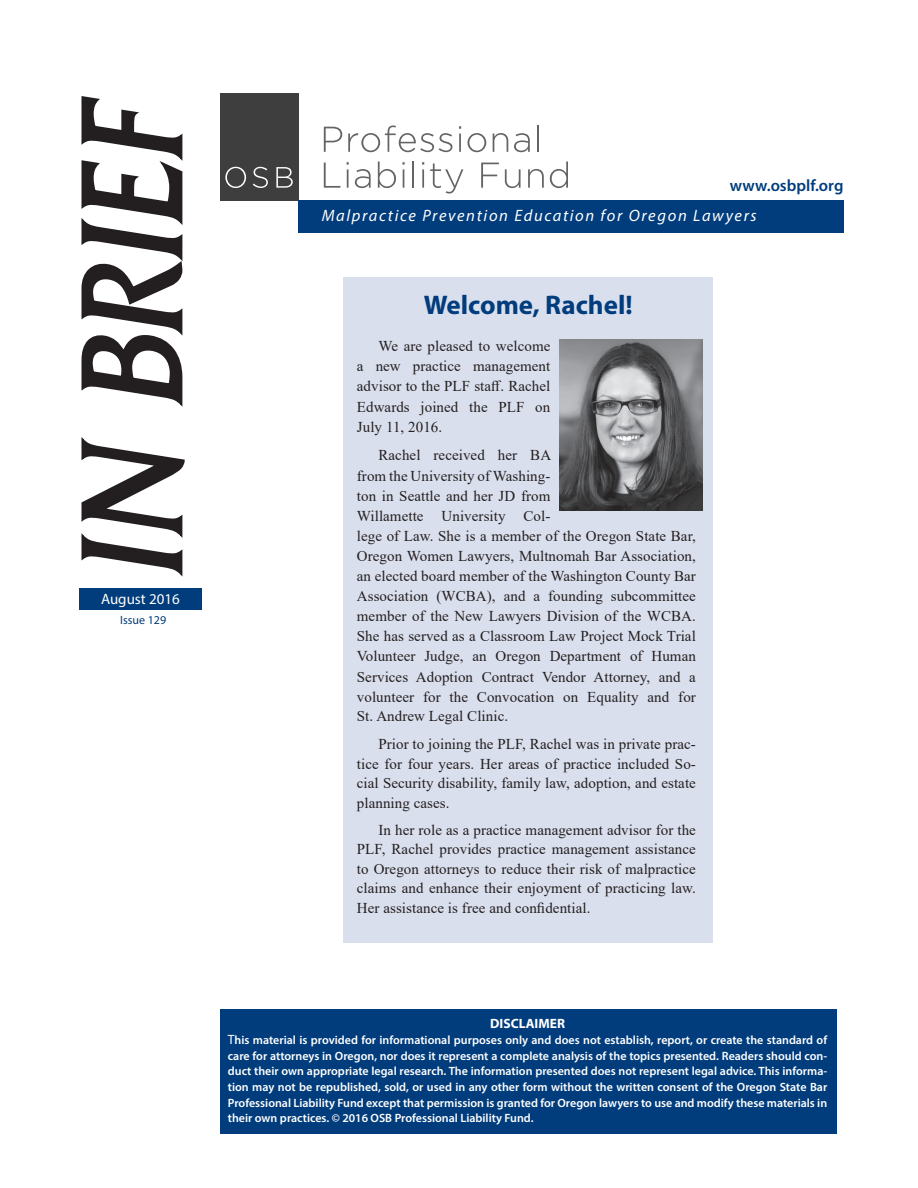
<style>
.page{position:relative;width:918px;height:1188px;background:#fff}
.page>*{position:absolute;margin:0;border:0;box-sizing:border-box;transform-origin:0 0}
.Story_Head{font:700 27px "Myriad Pro";color:#013d7d}
.t1{font:italic 16.5px "Myriad Pro";letter-spacing:.1em;color:#fff}
.t2{font:600 16.5px "Myriad Pro";color:#013d7d}
.Body_Text{font:15px/20.1px "Times New Roman";letter-spacing:.005em;color:#231f20;text-align:justify}
.t3{font:15px "Myriad Pro";color:#fff}
.t4{font:700 13.5px "Myriad Pro";color:#fff}
.t5{font:600 12px/15.6px "Myriad Pro";color:#fff;text-align:justify}
.TOC_Issue_No{font:12px "Myriad Pro";color:#013d7d}
.s1{font-weight:400;font-size:13.5px}
</style>
<div class="page">
<div style="left:220px;top:93px;width:78px;height:108px;background:#3e3e3f"></div>
<svg style="left:324px;top:127px;width:18px;height:25px"></svg>
<svg style="left:348px;top:125px;width:104px;height:27px"></svg>
<svg style="left:459px;top:126px;width:2px;height:26px"></svg>
<svg style="left:468px;top:133px;width:18px;height:19px"></svg>
<svg style="left:493px;top:133px;width:15px;height:19px"></svg>
<svg style="left:514px;top:133px;width:16px;height:19px"></svg>
<hr style="left:537px;top:126px;width:2px;height:26px;background:#3e3e3f">
<svg style="left:324px;top:163px;width:16px;height:25px"></svg>
<svg style="left:347px;top:162px;width:2px;height:26px"></svg>
<svg style="left:355px;top:169px;width:16px;height:19px"></svg>
<svg style="left:378px;top:161px;width:18px;height:27px"></svg>
<svg style="left:402px;top:162px;width:3px;height:26px"></svg>
<hr style="left:412px;top:161px;width:2px;height:27px;background:#3e3e3f">
<svg style="left:422px;top:162px;width:2px;height:26px"></svg>
<svg style="left:430px;top:164px;width:33px;height:30px"></svg>
<svg style="left:481px;top:163px;width:18px;height:25px"></svg>
<svg style="left:505px;top:169px;width:16px;height:19px"></svg>
<svg style="left:528px;top:169px;width:16px;height:19px"></svg>
<svg style="left:550px;top:161px;width:18px;height:27px"></svg>
<svg style="left:225px;top:167px;width:21px;height:21px"></svg>
<svg style="left:253px;top:167px;width:15px;height:21px"></svg>
<svg style="left:276px;top:167px;width:17px;height:21px"></svg>
<div style="left:298px;top:201px;width:545px;height:32px;background:#013d7d"></div>
<div style="left:79px;top:589px;width:123px;height:21px;background:#013d7d"></div>
<svg style="left:82px;top:96px;width:103px;height:481px"></svg>
<div style="left:221px;top:1010px;width:616px;height:124px;background:#013d7d"></div>
<div style="left:344px;top:278px;width:369px;height:665px;background:#dadfed"></div>
<img style="left:560px;top:340px;width:142px;height:171px">
<p class="t3" style="left:101px;top:590px;width:80px">August 2016</p>
<p class="TOC_Issue_No" style="left:120px;top:613px;width:48px">Issue 129</p>
<p class="t2" style="left:730px;top:174px;width:115px">www.osbplf.org</p>
<p class="t1" style="left:322px;top:205px;width:437px">Malpractice Prevention Education for Oregon Lawyers</p>
<p class="Story_Head" style="left:424px;top:287px;width:210px">Welcome, Rachel!</p>
<p class="Body_Text" style="left:357px;top:336px;width:195px;text-indent:22px">We are pleased to welcome a new practice management advisor to the PLF staff. Rachel Edwards joined the PLF on July 11, 2016.</p>
<p class="Body_Text" style="left:357px;top:445px;width:341px;text-align:left;text-indent:22px">Rachel received her BA<br>from the University of Washing-<br>ton in Seattle and her JD from<br>Willamette University Col-<br>lege of Law. She is a member of the Oregon State Bar, Oregon Women Lawyers, Multnomah Bar Association, an elected board member of the Washington County Bar Association (WCBA), and a founding subcommittee member of the New Lawyers Division of the WCBA.<br>She has served as a Classroom Law Project Mock Trial Volunteer Judge, an Oregon Department of Human Services Adoption Contract Vendor Attorney, and a volunteer for the Convocation on Equality and for St. Andrew Legal Clinic.</p>
<p class="Body_Text" style="left:357px;top:734px;width:341px;line-height:19.5px;text-indent:22px">Prior to joining the PLF, Rachel was in private prac&shy;tice for four years. Her areas of practice included So&shy;cial Security disability, family law, adoption, and estate planning cases.</p>
<p class="Body_Text" style="left:357px;top:820px;width:341px;line-height:19.5px;text-indent:22px">In her role as a practice management advisor for the PLF, Rachel provides practice management assistance to Oregon attorneys to reduce their risk of malpractice claims and enhance their enjoyment of practicing law.<br>Her assistance is free and confidential.</p>
<p class="t4" style="left:490px;top:1014px;width:76px">DISCLAIMER</p>
<p class="t5" style="left:228px;top:1032px;width:601px"><span class="s1">T</span>his material is provided for informational purposes only and does not establish, report, or create the standard of care for attorneys in Oregon, nor does it represent a complete analysis of the topics presented. Readers should con&shy;duct their own appropriate legal research. The information presented does not represent legal advice. This informa&shy;tion may not be republished, sold, or used in any other form without the written consent of the Oregon State Bar Professional Liability Fund except that permission is granted for Oregon lawyers to use and modify these materials in their own practices. © 2016 OSB Professional Liability Fund.</p>
</div>
